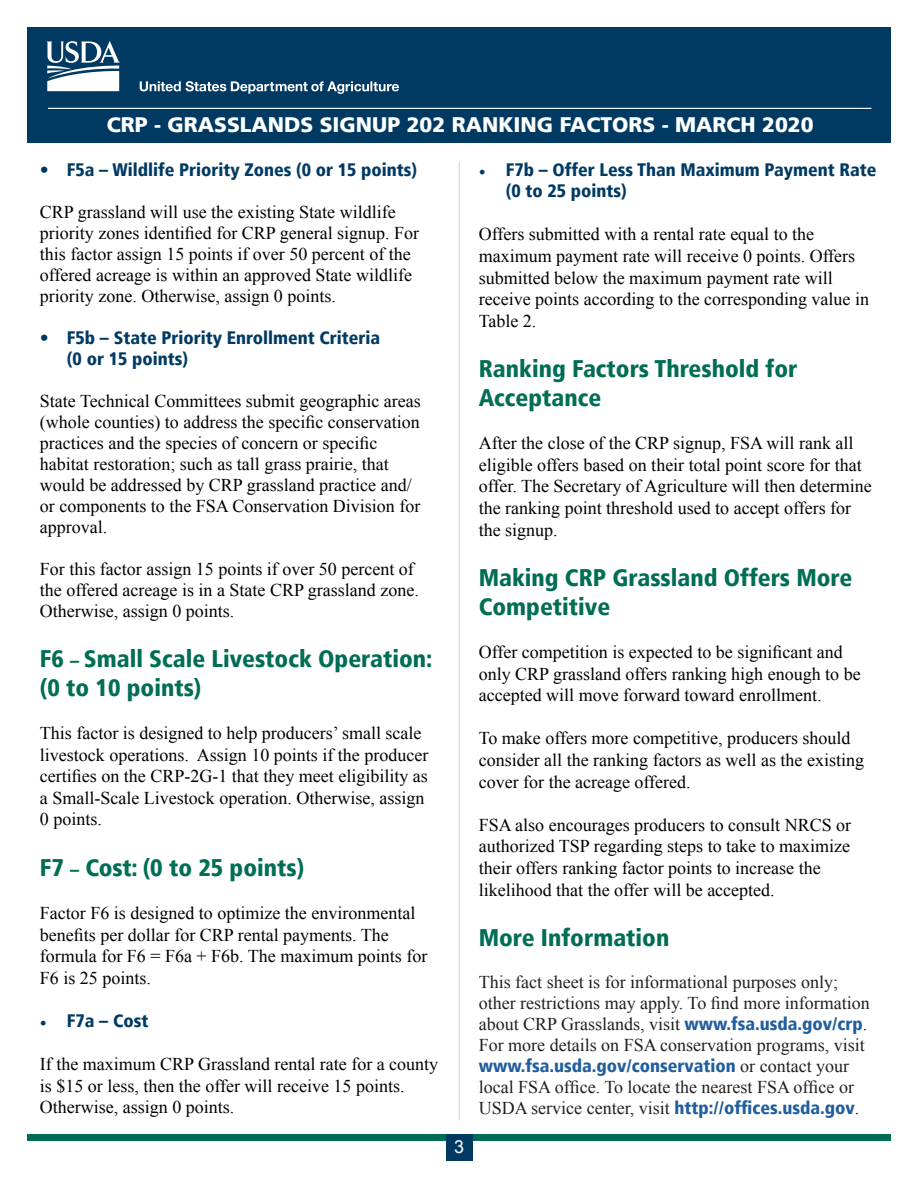
<style>
.page{position:relative;width:918px;height:1188px;background:#fff}
.page>*{position:absolute;margin:0;border:0;box-sizing:border-box;transform-origin:0 0}
.t1{font:900 condensed 24px/28.8px "Frutiger LT";color:#006d55}
.t2{font:900 21px "Frutiger LT";color:#fff}
.t3{font:18px/21.6px "Times New Roman";color:#000}
.t4{font:18px/21px "Times New Roman";color:#231f20}
.t5{font:900 condensed 18px/21.6px "Frutiger LT";color:#003a63}
.t6{font:18px "Arial";color:#fff}
.s1{font-family:"Minion Pro";font-weight:400;font-stretch:normal}
.s2{font-family:"Frutiger LT";font-weight:900;font-stretch:condensed;color:#215e9e}
.s3{font-weight:400}
.s4{font-size:18px}
</style>
<div class="page">
<div style="left:27px;top:1134px;width:864px;height:7px;background:#006d55"></div>
<div style="left:446px;top:1134px;width:27px;height:27px;background:#003a63"></div>
<div style="left:27px;top:27px;width:864px;height:115px;background:#003a63"></div>
<svg style="left:47px;top:41px;width:73px;height:50px"></svg>
<svg style="left:140px;top:81px;width:259px;height:13px"></svg>
<hr style="left:48px;top:108px;width:823px;height:1px;background:#fff">
<hr style="left:459px;top:162px;width:1px;height:958px;background:#a8dee8">
<p class="t2" style="left:107px;top:112px;width:708px">CRP - GRASSLANDS SIGNUP 202 RANKING FACTORS - MARCH 2020</p>
<p class="t5" style="left:506px;top:158px;width:372px;text-indent:-27px"><span class="s1">•</span> F7b – Offer Less Than Maximum Payment Rate (0 to 25 points)</p>
<p class="t3" style="left:479px;top:223px;width:392px">Offers submitted with a rental rate equal to the maximum payment rate will receive 0 points. Offers submitted below the maximum payment rate will receive points according to the corresponding value in Table 2.</p>
<p class="t1" style="left:479px;top:354px;width:320px">Ranking Factors Threshold for<br>Acceptance</p>
<p class="t3" style="left:479px;top:432px;width:395px">After the close of the CRP signup, FSA will rank all eligible offers based on their total point score for that offer. The Secretary of Agriculture will then determine the ranking point threshold used to accept offers for the signup.</p>
<p class="t1" style="left:479px;top:563px;width:375px">Making CRP Grassland Offers More<br>Competitive</p>
<p class="t3" style="left:479px;top:641px;width:383px">Offer competition is expected to be significant and only CRP grassland offers ranking high enough to be accepted will move forward toward enrollment.</p>
<p class="t3" style="left:479px;top:727px;width:387px">To make offers more competitive, producers should consider all the ranking factors as well as the existing cover for the acreage offered.</p>
<p class="t3" style="left:479px;top:814px;width:374px">FSA also encourages producers to consult NRCS or authorized TSP regarding steps to take to maximize their offers ranking factor points to increase the likelihood that the offer will be accepted.</p>
<p class="t1" style="left:479px;top:923px;width:192px">More Information</p>
<p class="t4" style="left:479px;top:971px;width:393px">This fact sheet is for informational purposes only; other restrictions may apply. To find more information about CRP Grasslands, visit <span class="s2">www.fsa.usda.gov/crp</span>.<br>For more details on FSA conservation programs, visit <span class="s2">www.fsa.usda.gov/conservation</span> or contact your local FSA office. To locate the nearest FSA office or USDA service center, visit <span class="s2">http://offices.usda.gov</span>.</p>
<p class="t5" style="left:40px;top:158px;width:379px"><span class="s3">•</span> F5a – Wildlife Priority Zones (0 or 15 points)</p>
<p class="t3" style="left:40px;top:201px;width:381px;line-height:21px">CRP grassland will use the existing State wildlife priority zones identified for CRP general signup. For this factor assign 15 points if over 50 percent of the offered acreage is within an approved State wildlife priority zone. Otherwise, assign 0 points.</p>
<p class="t5" style="left:67px;top:327px;width:315px;line-height:21px;text-indent:-27px"><span class="s3">•</span> F5b – State Priority Enrollment Criteria (0 or 15 points)</p>
<p class="t3" style="left:40px;top:390px;width:382px;line-height:21px">State Technical Committees submit geographic areas (whole counties) to address the specific conservation practices and the species of concern or specific habitat restoration; such as tall grass prairie, that would be addressed by CRP grassland practice and/ or components to the FSA Conservation Division for approval.</p>
<p class="t3" style="left:40px;top:558px;width:380px;line-height:21px">For this factor assign 15 points if over 50 percent of the offered acreage is in a State CRP grassland zone.<br>Otherwise, assign 0 points.</p>
<p class="t1" style="left:40px;top:644px;width:394px">F6 <span class="s4">–</span> Small Scale Livestock Operation:</p>
<p class="t1" style="left:40px;top:673px;width:163px">(0 to 10 points)</p>
<p class="t3" style="left:40px;top:722px;width:390px">This factor is designed to help producers’ small scale livestock operations. Assign 10 points if the producer certifies on the CRP-2G-1 that they meet eligibility as a Small-Scale Livestock operation. Otherwise, assign 0 points.</p>
<p class="t1" style="left:40px;top:853px;width:266px">F7 <span class="s4">–</span> Cost: (0 to 25 points)</p>
<p class="t3" style="left:40px;top:902px;width:389px">Factor F6 is designed to optimize the environmental benefits per dollar for CRP rental payments. The formula for F6 = F6a + F6b. The maximum points for F6 is 25 points.</p>
<p class="t5" style="left:40px;top:1010px;width:110px"><span class="s1">•</span> F7a – Cost</p>
<p class="t3" style="left:40px;top:1053px;width:400px">If the maximum CRP Grassland rental rate for a county is $15 or less, then the offer will receive 15 points.<br>Otherwise, assign 0 points.</p>
<p class="t6" style="left:454px;top:1135px;width:12px">3</p>
</div>
